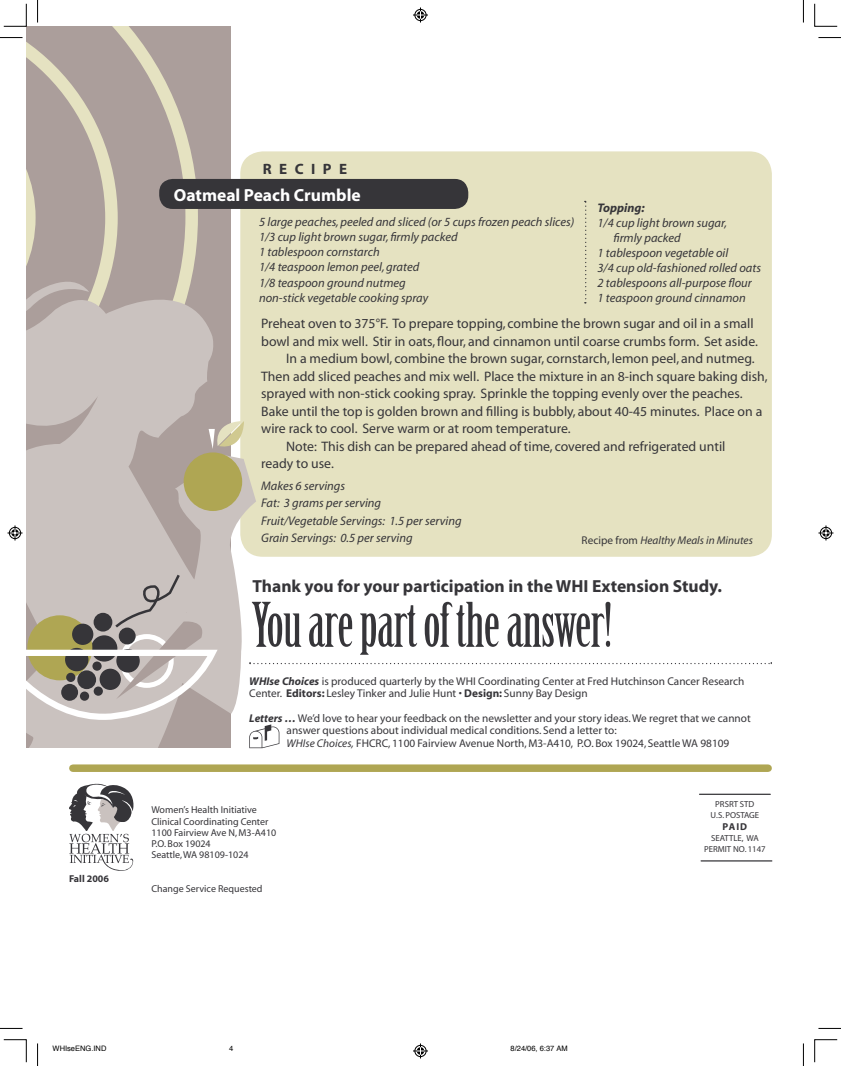
<style>
.page{position:relative;width:841px;height:1066px;background:#fff}
.page>*{position:absolute;margin:0;border:0;box-sizing:border-box;transform-origin:0 0}
.t1{font:60px "Birch";letter-spacing:-.01em;color:#363539}
.t2{font:700 17.5px "Myriad";color:#363539}
.t3{font:700 17.5px "Myriad";color:#fff}
.t4{font:700 15px "Myriad";letter-spacing:.5em;color:#363539}
.t5{font:13.75px "Myriad";color:#363539}
.t6{font:italic 12.5px/15px "Myriad";color:#363539}
.t7{font:italic 700 12.5px "Myriad";color:#363539}
.t8{font:11.25px/12.5px "Myriad";color:#363539}
.t9{font:italic 11.25px "Myriad";color:#363539}
.t10{font:10px/11.2px "Myriad";color:#363539}
.t11{font:700 10px "Myriad";color:#363539}
.t12{font:8.75px/11.2px "Myriad";color:#363539;text-align:center}
.t13{font:7.5px "Helvetica";color:#000}
.s1{font-style:normal}
.s2{font-weight:700;font-style:italic}
.s3{font-weight:700}
.s4{font-style:italic}
</style>
<div class="page">
<div style="left:240px;top:151px;width:531px;height:405px;background:#e5e2c1"></div>
<div style="left:26px;top:26px;width:204px;height:721px;background:#ab9e9b"></div>
<svg style="left:26px;top:26px;width:172px;height:244px"></svg>
<svg style="left:26px;top:270px;width:230px;height:477px;fill:#cac2bf"></svg>
<div style="left:183px;top:452px;width:59px;height:59px;background:#afa653;border-radius:50%"></div>
<svg style="left:208px;top:421px;width:36px;height:31px"></svg>
<svg style="left:26px;top:552px;width:196px;height:170px;background:#bbb3ac"></svg>
<svg style="left:26px;top:267px;width:63px;height:70px"></svg>
<div style="left:73px;top:764px;width:694px;height:7px;background:#afa653"></div>
<div style="left:159px;top:179px;width:309px;height:30px;background:#363539"></div>
<hr style="left:699px;top:793px;width:70px;height:1px;background:#363539">
<hr style="left:700px;top:860px;width:71px;height:1px;background:#363539">
<svg style="left:250px;top:662px;width:521px;height:2px"></svg>
<svg style="left:69px;top:783px;width:64px;height:87px"></svg>
<svg style="left:584px;top:201px;width:2px;height:102px"></svg>
<svg style="left:249px;top:724px;width:30px;height:24px"></svg>
<svg style="left:37px;top:0;width:1px;height:23px"></svg>
<svg style="left:0;top:37px;width:22px;height:1px"></svg>
<svg style="left:802px;top:0;width:1px;height:22px"></svg>
<svg style="left:818px;top:37px;width:22px;height:1px"></svg>
<svg style="left:37px;top:1043px;width:1px;height:22px"></svg>
<svg style="left:0;top:1027px;width:22px;height:1px"></svg>
<svg style="left:802px;top:1044px;width:1px;height:21px"></svg>
<svg style="left:819px;top:1027px;width:21px;height:1px"></svg>
<svg style="left:3px;top:3px;width:24px;height:24px"></svg>
<svg style="left:814px;top:3px;width:23px;height:24px"></svg>
<svg style="left:3px;top:1039px;width:24px;height:23px"></svg>
<svg style="left:814px;top:1039px;width:23px;height:23px"></svg>
<svg style="left:413px;top:8px;width:15px;height:15px"></svg>
<svg style="left:413px;top:1043px;width:15px;height:15px"></svg>
<svg style="left:8px;top:525px;width:14px;height:15px"></svg>
<svg style="left:818px;top:525px;width:15px;height:15px"></svg>
<p class="t4" style="left:263px;top:161px;width:86px">RECIPE</p>
<p class="t3" style="left:174px;top:186px;width:188px">Oatmeal Peach Crumble</p>
<p class="t6" style="left:259px;top:215px;width:316px">5 large peaches, peeled and sliced (or 5 cups frozen peach slices)<br>1/3 cup light brown sugar, firmly packed<br>1 tablespoon cornstarch<br>1/4 teaspoon lemon peel, grated<br>1/8 teaspoon ground nutmeg<br>non-stick vegetable cooking spray</p>
<p class="t7" style="left:597px;top:201px;width:49px">Topping:</p>
<p class="t6" style="left:597px;top:216px;width:131px">1/4 cup light brown sugar,</p>
<p class="t6" style="left:613px;top:231px;width:69px">firmly packed</p>
<p class="t6" style="left:597px;top:246px;width:132px">1 tablespoon vegetable oil</p>
<p class="t6" style="left:597px;top:261px;width:165px">3/4 cup old-fashioned rolled oats</p>
<p class="t6" style="left:597px;top:276px;width:156px">2 tablespoons all-purpose flour</p>
<p class="t6" style="left:597px;top:291px;width:150px">1 teaspoon ground cinnamon</p>
<p class="t5" style="left:261px;top:316px;width:493px">Preheat oven to 375°F. To prepare topping, combine the brown sugar and oil in a small</p>
<p class="t5" style="left:261px;top:334px;width:498px">bowl and mix well. Stir in oats, flour, and cinnamon until coarse crumbs form. Set aside.</p>
<p class="t5" style="left:286px;top:351px;width:469px">In a medium bowl, combine the brown sugar, cornstarch, lemon peel, and nutmeg.</p>
<p class="t5" style="left:261px;top:369px;width:508px">Then add sliced peaches and mix well. Place the mixture in an 8-inch square baking dish,</p>
<p class="t5" style="left:261px;top:386px;width:482px">sprayed with non-stick cooking spray. Sprinkle the topping evenly over the peaches.</p>
<p class="t5" style="left:261px;top:404px;width:502px">Bake until the top is golden brown and filling is bubbly, about 40-45 minutes. Place on a</p>
<p class="t5" style="left:261px;top:421px;width:311px">wire rack to cool. Serve warm or at room temperature.</p>
<p class="t5" style="left:286px;top:439px;width:440px">Note: This dish can be prepared ahead of time, covered and refrigerated until</p>
<p class="t5" style="left:261px;top:456px;width:74px">ready to use.</p>
<p class="t6" style="left:261px;top:477px;width:202px;line-height:17.5px">Makes 6 servings<br>Fat: 3 grams per serving<br>Fruit/Vegetable Servings: 1.5 per serving<br>Grain Servings: 0.5 per serving</p>
<p class="t9" style="left:581px;top:534px;width:173px"><span class="s1">Recipe from</span> Healthy Meals in Minutes</p>
<p class="t2" style="left:252px;top:577px;width:471px">Thank you for your participation in the WHI Extension Study.</p>
<h1 class="t1" style="left:251px;top:593px;width:362px">You are part of the answer!</h1>
<p class="t11" style="left:69px;top:872px;width:41px">Fall 2006</p>
<p class="t8" style="left:249px;top:675px;width:496px"><span class="s2">WHIse Choices</span> is produced quarterly by the WHI Coordinating Center at Fred Hutchinson Cancer Research<br>Center. <span class="s3">Editors:</span> Lesley Tinker and Julie Hunt • <span class="s3">Design:</span> Sunny Bay Design</p>
<p class="t8" style="left:249px;top:712px;width:502px"><span class="s2">Letters …</span> We’d love to hear your feedback on the newsletter and your story ideas. We regret that we cannot</p>
<p class="t8" style="left:286px;top:724px;width:444px">answer questions about individual medical conditions. Send a letter to:<br><span class="s4">WHIse Choices,</span> FHCRC, 1100 Fairview Avenue North, M3-A410, P.O. Box 19024, Seattle WA 98109</p>
<p class="t10" style="left:151px;top:804px;width:126px">Women’s Health Initiative<br>Clinical Coordinating Center<br>1100 Fairview Ave N, M3-A410<br>P.O. Box 19024<br>Seattle, WA 98109-1024</p>
<p class="t10" style="left:151px;top:883px;width:113px">Change Service Requested</p>
<p class="t12" style="left:710px;top:798px;width:50px">PRSRT STD<br>U.S. POSTAGE</p>
<p class="t11" style="left:722px;top:820px;width:26px">PAID</p>
<p class="t12" style="left:703px;top:832px;width:63px">SEATTLE, WA<br>PERMIT NO. 1147</p>
<p class="t13" style="left:53px;top:1042px;width:55px">WHIseENG.IND</p>
<p class="t13" style="left:229px;top:1042px;width:6px">4</p>
<p class="t13" style="left:510px;top:1042px;width:59px">8/24/06, 6:37 AM</p>
</div>
